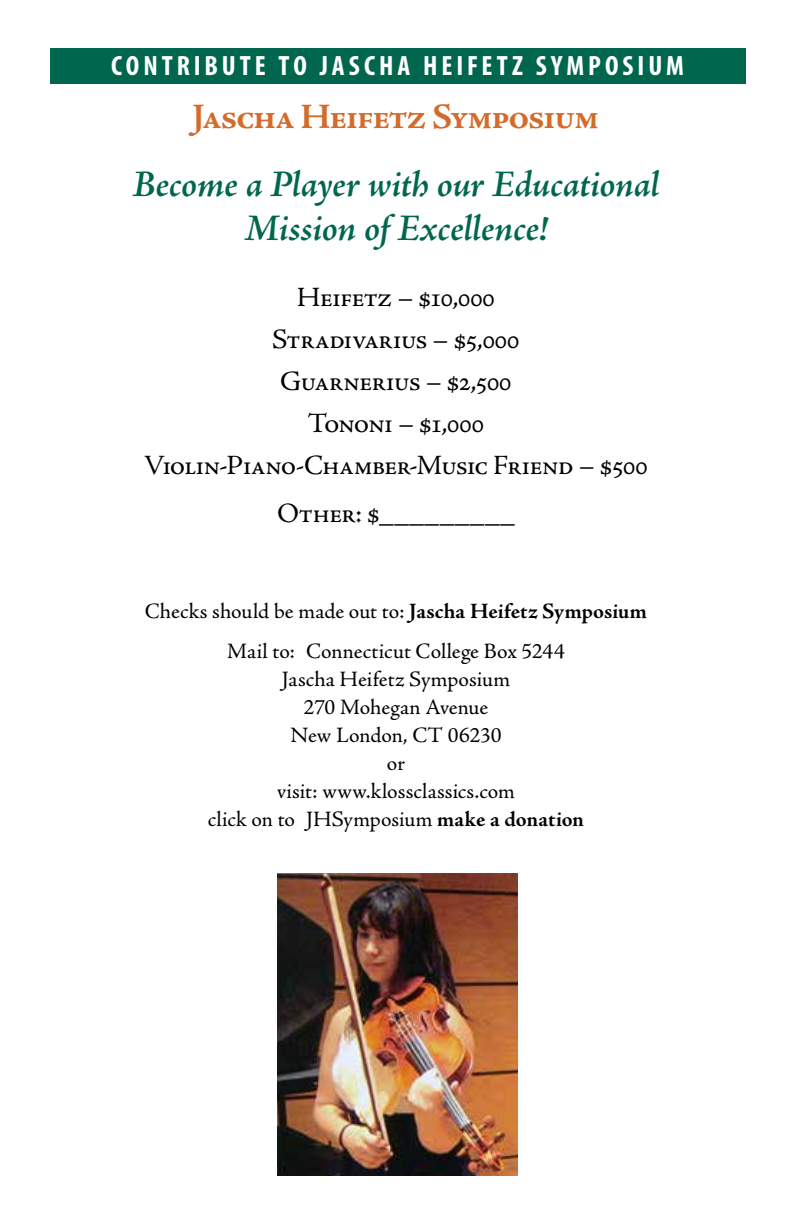
<style>
.page{position:relative;width:792px;height:1224px;background:#fff}
.page>*{position:absolute;margin:0;border:0;box-sizing:border-box;transform-origin:0 0}
.t1{font:italic 600 38px/44px "Adobe Jenson Pro";letter-spacing:-.01em;color:#00674e;text-align:center}
.t2{font:700 36px "Adobe Jenson Pro";letter-spacing:-.04em;color:#d46b2b}
.t3{font:28px/42px "Adobe Jenson Pro";letter-spacing:-.03em;color:#000;text-align:center}
.t4{font:700 condensed 28px "Myriad Pro";letter-spacing:.14em;color:#fff}
.t5{font:22px/28px "Adobe Jenson Pro";letter-spacing:.005em;color:#000;text-align:center}
.s1{font-weight:700}
</style>
<div class="page">
<div style="left:50px;top:48px;width:696px;height:36px;background:#00674e"></div>
<img style="left:277px;top:873px;width:241px;height:303px">
<p class="t4" style="left:111px;top:48px;width:574px">CONTRIBUTE TO JASCHA HEIFETZ SYMPOSIUM</p>
<h2 class="t2" style="left:192px;top:96px;width:409px">Jascha Heifetz Symposium</h2>
<h1 class="t1" style="left:133px;top:165px;width:528px">Become a Player with our Educational<br>Mission of Excellence!</h1>
<p class="t3" style="left:144px;top:277px;width:506px">Heifetz – $10,000<br>Stradivarius – $5,000<br>Guarnerius – $2,500<br>Tononi – $1,000<br>Violin-Piano-Chamber-Music Friend – $500</p>
<p class="t3" style="left:277px;top:493px;width:239px">Other: $_________</p>
<p class="t5" style="left:145px;top:591px;width:504px;line-height:40px">Checks should be made out to: <span class="s1">Jascha Heifetz Symposium<br></span>Mail to: Connecticut College Box 5244</p>
<p class="t5" style="left:208px;top:665px;width:378px">Jascha Heifetz Symposium<br>270 Mohegan Avenue<br>New London, CT 06230<br>or<br>visit: www.klossclassics.com<br>click on to JHSymposium <span class="s1">make a donation</span></p>
</div>
